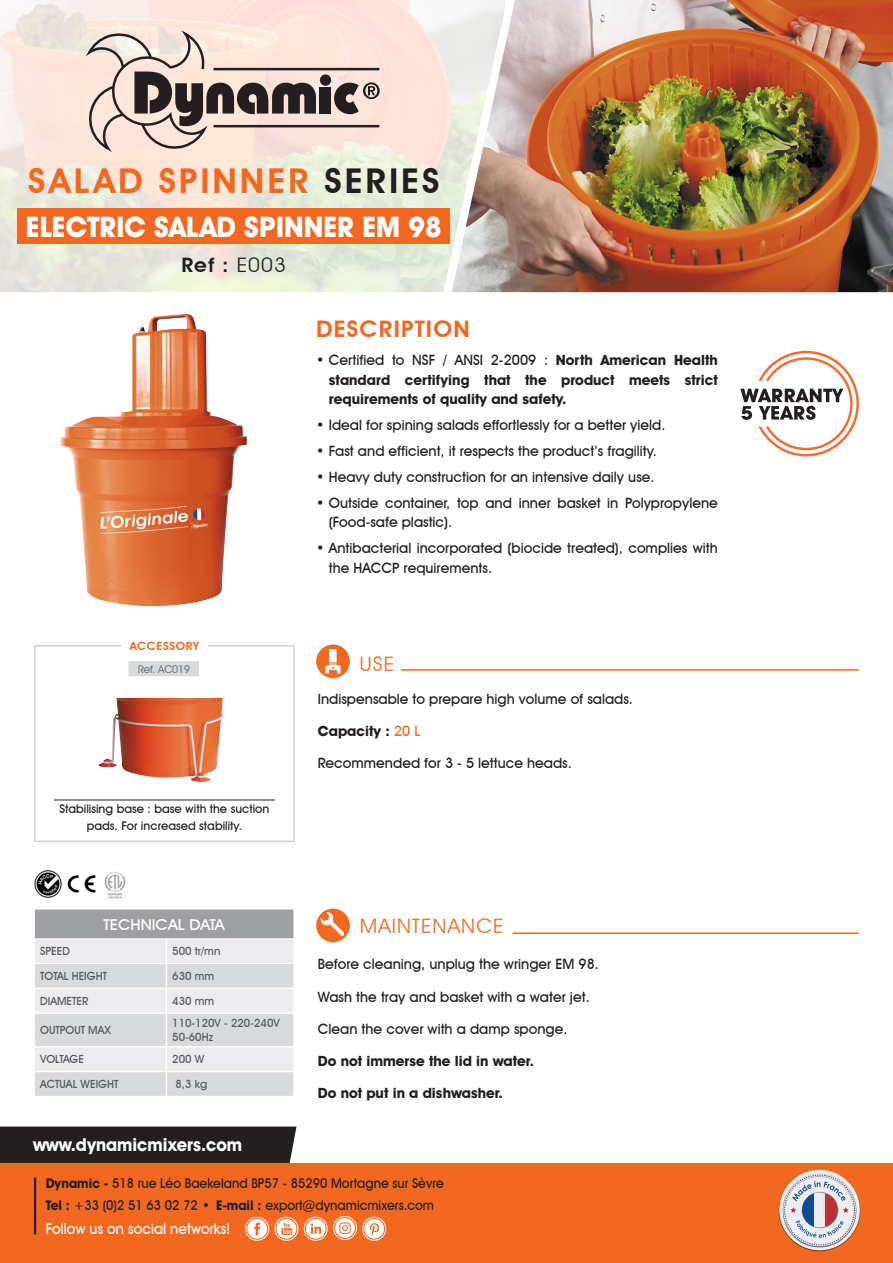
<style>
.page{position:relative;width:893px;height:1263px;background:#fff}
.page>*{position:absolute;margin:0;border:0;box-sizing:border-box;transform-origin:0 0}
.t1{font:600 34.2px "Avant Garde IT Cby BT";letter-spacing:.08em;color:#f36821;scale:1.05 1}
.t2{font:700 28.5px "Avant Garde IT Cby BT";color:#fff}
.t3{font:600 22.8px "Avant Garde IT Cby BT";letter-spacing:.05em;color:#f36821;scale:1.05 1}
.t4{font:19.95px "Avant Garde IT Cby BT";letter-spacing:.05em;color:#f36821;scale:1.05 1}
.t5{font:600 19.95px "Avant Garde IT Cby BT";color:#231f20;scale:1.05 1}
.t6{font:700 18px "Avant Garde IT Cby BT";color:#fff;scale:.95 1}
.t7{font:500 15px "Avant Garde IT Cby BT";color:#fff;scale:.95 1}
.t8{font:500 15px "Avant Garde IT Cby BT";color:#fff;scale:1.1 1}
.t9{font:500 14.25px/19.5px "Avant Garde IT Cby BT";color:#231f20}
.t10{font:700 14.25px/19.5px "Avant Garde IT Cby BT";color:#231f20;text-align:justify}
.t11{font:500 13.5px/22.5px "Avant Garde IT Cby BT";color:#231f20;scale:.95 1}
.t12{font:500 12px/16.5px "Avant Garde IT Cby BT";color:#231f20;text-align:center}
.t13{font:600 11.4px "Avant Garde IT Cby BT";letter-spacing:.05em;color:#f36821;scale:1.05 1}
.t14{font:500 11.25px/13.5px "Avant Garde IT Cby BT";color:#57585a}
.t15{font:500 11.25px "Avant Garde IT Cby BT";letter-spacing:-.02em;color:#57585a}
.t16{font:10.5px "Avant Garde IT Cby BT";color:#57585a}
.s1{color:#231f20}
.s2{font-weight:400}
.s3{font-weight:500}
.s4{font-weight:500;color:#f36821}
.s5{font-weight:700}
</style>
<div class="page">
<img style="left:523px;top:0;width:370px;height:292px">
<svg style="left:0;top:0;width:437px;height:292px;background:#f2e8db"></svg>
<svg style="left:437px;top:0;width:86px;height:293px"></svg>
<div style="left:320px;top:87px;width:11px;height:27px;background:#231f20"></div>
<div style="left:320px;top:74px;width:11px;height:12px;background:#231f20;border-radius:50%"></div>
<hr style="left:214px;top:125px;width:165px;height:2px;background:#231f20">
<hr style="left:214px;top:68px;width:165px;height:2px;background:#231f20">
<svg style="left:86px;top:30px;width:230px;height:122px;background:#c6b5ab"></svg>
<svg style="left:334px;top:82px;width:46px;height:32px"></svg>
<img style="left:60px;top:314px;width:187px;height:292px">
<svg style="left:34px;top:909px;width:260px;height:187px;background:#d9dadc"></svg>
<hr style="left:513px;top:932px;width:346px;height:2px;background:#f36821">
<svg style="left:316px;top:909px;width:34px;height:33px"></svg>
<hr style="left:401px;top:669px;width:458px;height:2px;background:#f36821">
<div style="left:316px;top:645px;width:34px;height:33px;background:#f36821;border-radius:50%"></div>
<svg style="left:325px;top:649px;width:16px;height:25px"></svg>
<div style="left:17px;top:208px;width:433px;height:36px;background:#f36821"></div>
<img style="left:34px;top:870px;width:29px;height:28px">
<img style="left:104px;top:871px;width:22px;height:28px">
<img style="left:67px;top:875px;width:29px;height:18px">
<svg style="left:740px;top:351px;width:119px;height:105px"></svg>
<div style="left:34px;top:645px;width:261px;height:197px;border:2px solid #d1d2d4"></div>
<div style="left:121px;top:634px;width:87px;height:23px;background:#fff"></div>
<img style="left:98px;top:698px;width:125px;height:84px">
<hr style="left:54px;top:800px;width:221px;height:1px;background:#231f20">
<div style="left:128px;top:660px;width:72px;height:17px;background:#d9dadc"></div>
<hr style="left:128px;top:660px;width:73px;height:1px;background:#fff">
<hr style="left:128px;top:676px;width:73px;height:2px;background:#fff">
<svg style="left:128px;top:661px;width:1px;height:15px"></svg>
<svg style="left:199px;top:661px;width:1px;height:15px"></svg>
<div style="left:0;top:1126px;width:296px;height:37px;background:#231f20"></div>
<div style="left:0;top:1163px;width:893px;height:100px;background:#f36821"></div>
<img style="left:779px;top:1169px;width:82px;height:82px">
<svg style="left:779px;top:1170px;width:81px;height:80px"></svg>
<img style="left:783px;top:1173px;width:74px;height:74px">
<svg style="left:783px;top:1174px;width:73px;height:72px;background:#c9b9bb"></svg>
<div style="left:784px;top:1175px;width:71px;height:70px;border:1px dashed #283890;border-radius:50%"></div>
<hr style="left:34px;top:1177px;width:2px;height:57px;background:#231f20">
<div style="left:245px;top:1217px;width:24px;height:23px;border:1px solid #fff;border-radius:50%"></div>
<svg style="left:247px;top:1219px;width:20px;height:19px"></svg>
<div style="left:333px;top:1216px;width:24px;height:24px;border:1px solid #fff;border-radius:50%"></div>
<svg style="left:335px;top:1218px;width:20px;height:20px"></svg>
<div style="left:304px;top:1217px;width:23px;height:23px;border:1px solid #fff;border-radius:50%"></div>
<svg style="left:306px;top:1219px;width:20px;height:19px"></svg>
<div style="left:362px;top:1217px;width:24px;height:23px;border:1px solid #fff;border-radius:50%"></div>
<svg style="left:364px;top:1219px;width:20px;height:19px"></svg>
<div style="left:275px;top:1217px;width:23px;height:23px;border:1px solid #fff;border-radius:50%"></div>
<svg style="left:277px;top:1219px;width:19px;height:19px"></svg>
<h1 class="t1" style="left:28px;top:160px;width:393px">SALAD SPINNER <span class="s1">SERIES</span></h1>
<h2 class="t2" style="left:26px;top:209px;width:417px">ELECTRIC SALAD SPINNER EM 98</h2>
<h3 class="t5" style="left:182px;top:253px;width:101px">Ref : <span class="s2">E003</span></h3>
<p class="t13" style="left:130px;top:639px;width:68px">ACCESSORY</p>
<p class="t16" style="left:138px;top:663px;width:54px">Ref. AC019</p>
<p class="t12" style="left:59px;top:800px;width:212px">Stabilising base : base with the suction pads. For increased stability.</p>
<h3 class="t3" style="left:316px;top:315px;width:148px">DESCRIPTION</h3>
<p class="t10" style="left:329px;top:350px;width:391px;text-indent:-13px"><span class="s3">• Certified to NSF / ANSI 2-2009 :</span> North American Health standard certifying that the product meets strict requirements of quality and safety.</p>
<p class="t9" style="left:316px;top:415px;width:351px">• Ideal for spining salads effortlessly for a better yield.</p>
<p class="t9" style="left:316px;top:441px;width:342px">• Fast and efficient, it respects the product’s fragility.</p>
<p class="t9" style="left:316px;top:467px;width:340px">• Heavy duty construction for an intensive daily use.</p>
<p class="t9" style="left:329px;top:493px;width:391px;text-indent:-13px">• Outside container, top and inner basket in Polypropylene (Food-safe plastic).</p>
<p class="t9" style="left:329px;top:538px;width:391px;text-indent:-13px">• Antibacterial incorporated (biocide treated), complies with the HACCP requirements.</p>
<h3 class="t4" style="left:360px;top:651px;width:34px">USE</h3>
<p class="t9" style="left:318px;top:689px;width:317px">Indispensable to prepare high volume of salads.</p>
<p class="t10" style="left:318px;top:721px;width:104px">Capacity : <span class="s4">20 L</span></p>
<p class="t9" style="left:318px;top:753px;width:256px">Recommended for 3 - 5 lettuce heads.</p>
<p class="t8" style="left:104px;top:915px;width:112px">TECHNICAL DATA</p>
<p class="t14" style="left:40px;top:945px;width:31px">SPEED</p>
<p class="t14" style="left:172px;top:945px;width:50px">500 tr/mn</p>
<p class="t14" style="left:40px;top:969px;width:68px">TOTAL HEIGHT</p>
<p class="t14" style="left:172px;top:969px;width:44px">630 mm</p>
<p class="t14" style="left:40px;top:994px;width:50px">DIAMETER</p>
<p class="t14" style="left:172px;top:994px;width:44px">430 mm</p>
<p class="t14" style="left:40px;top:1023px;width:72px">OUTPOUT MAX</p>
<p class="t14" style="left:172px;top:1016px;width:109px">110-120V - 220-240V<br>50-60Hz</p>
<p class="t15" style="left:40px;top:1052px;width:45px">VOLTAGE</p>
<p class="t14" style="left:172px;top:1052px;width:34px">200 W</p>
<p class="t14" style="left:40px;top:1077px;width:80px">ACTUAL WEIGHT</p>
<p class="t14" style="left:175px;top:1077px;width:33px">8,3 kg</p>
<p class="t6" style="left:33px;top:1133px;width:222px">www.dynamicmixers.com</p>
<h3 class="t4" style="left:360px;top:914px;width:138px">MAINTENANCE</h3>
<p class="t9" style="left:318px;top:954px;width:283px">Before cleaning, unplug the wringer EM 98.</p>
<p class="t9" style="left:318px;top:986px;width:273px">Wash the tray and basket with a water jet.</p>
<p class="t9" style="left:318px;top:1019px;width:251px">Clean the cover with a damp sponge.</p>
<p class="t10" style="left:318px;top:1051px;width:218px">Do not immerse the lid in water.</p>
<p class="t10" style="left:318px;top:1083px;width:186px">Do not put in a dishwasher.</p>
<p class="t11" style="left:46px;top:1171px;width:421px"><span class="s5">Dynamic -</span> 518 rue Léo Baekeland BP57 - 85290 Mortagne sur Sèvre<br><span class="s5">Tel :</span> +33 (0)2 51 63 02 72 • <span class="s5">E-mail :</span> export@dynamicmixers.com</p>
<p class="t7" style="left:46px;top:1220px;width:196px">Follow us on social networks!</p>
</div>
